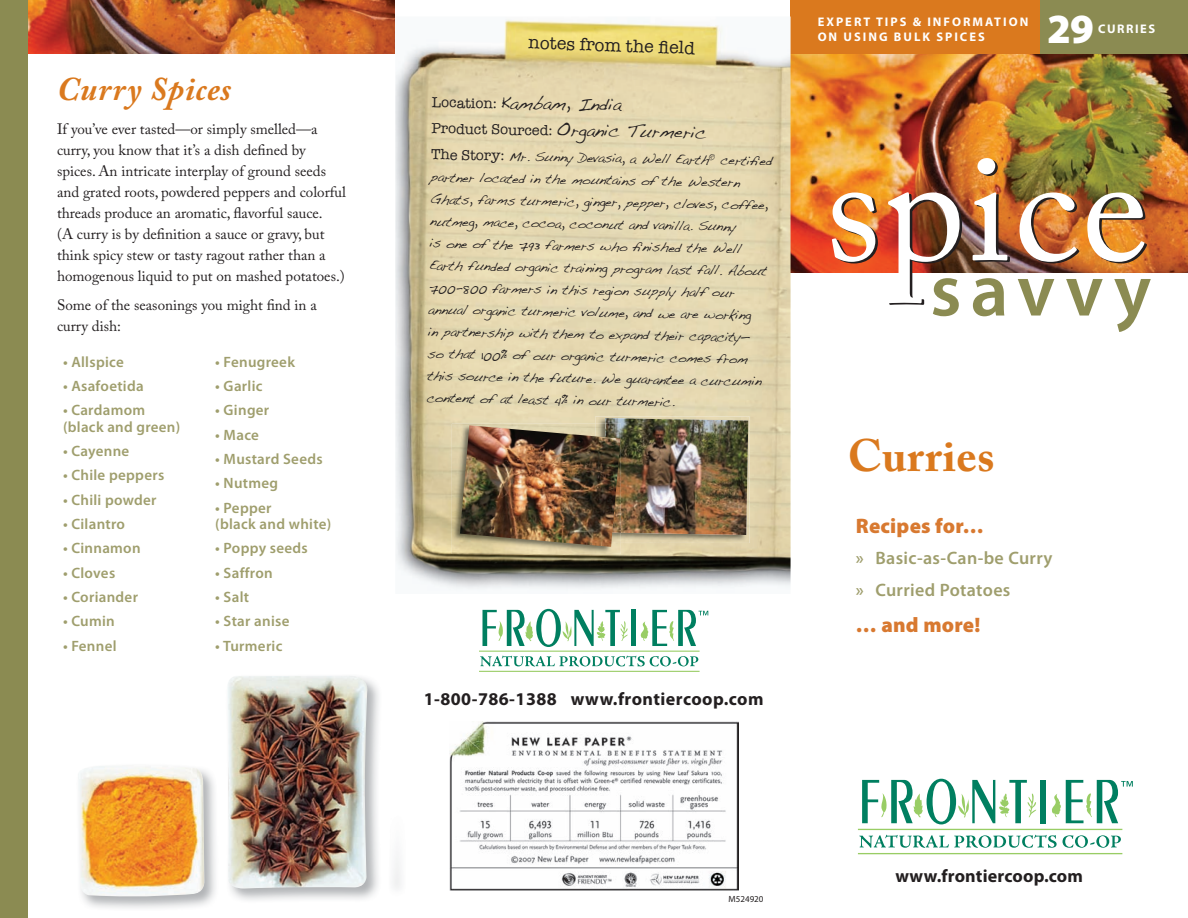
<style>
.page{position:relative;width:1188px;height:918px;background:#fff}
.page>*{position:absolute;margin:0;border:0;box-sizing:border-box;transform-origin:0 0}
.t1{font:157.35px "Adobe Caslon Pro";letter-spacing:.02em;color:#fff}
.t2{font:600 75px "Myriad Pro";letter-spacing:.13em;color:#8b8b52}
.t3{font:700 45px "Adobe Caslon Pro";letter-spacing:.01em;color:#da791e}
.t4{font:900 41.7px "Myriad Pro";color:#fff}
.t5{font:italic 700 33px "Adobe Caslon Pro";letter-spacing:.02em;color:#da791e}
.t6{font:900 21px "Myriad Pro";letter-spacing:.01em;color:#d87930}
.t7{font:700 18px "Myriad Pro";letter-spacing:.025em;color:#231f20}
.t8{font:600 18px/31.8px "Myriad Pro";letter-spacing:.02em;color:#9f9e6d}
.t9{font:18px "American Typewriter";color:#231f20}
.t10{font:17.7px "Handwriting Dakota";color:#231f20}
.t11{font:15px/21px "Adobe Caslon Pro";color:#231f20}
.t12{font:600 15px/16.5px "Myriad Pro";letter-spacing:.02em;color:#9f9e6d}
.t13{font:14.7px "American Typewriter";color:#231f20}
.t14{font:13.2px/22px "Handwriting Dakota";color:#231f20}
.t15{font:700 12.45px/15.3px "Myriad Pro";letter-spacing:.16em;color:#fff}
.t16{font:700 12.45px "Myriad Pro";letter-spacing:.12em;color:#fff}
.t17{font:9px "Myriad Pro";color:#231f20}
.s1{font-family:"American Typewriter";font-size:14.7px}
.s2{font-family:"Handwriting Dakota";font-size:17.7px}
</style>
<div class="page">
<div style="left:631px;top:610px;width:5px;height:36px;background:#007f60"></div>
<svg style="left:483px;top:609px;width:145px;height:38px"></svg>
<svg style="left:641px;top:610px;width:67px;height:36px"></svg>
<svg style="left:480px;top:656px;width:218px;height:11px"></svg>
<hr style="left:479px;top:651px;width:221px;height:1px;background:#99cd65">
<hr style="left:479px;top:671px;width:221px;height:1px;background:#99cd65">
<div style="left:1040px;top:780px;width:6px;height:43px;background:#007f60"></div>
<svg style="left:862px;top:779px;width:174px;height:45px"></svg>
<svg style="left:1052px;top:780px;width:81px;height:43px"></svg>
<svg style="left:859px;top:835px;width:198px;height:13px"></svg>
<svg style="left:1063px;top:835px;width:58px;height:13px"></svg>
<hr style="left:858px;top:829px;width:264px;height:1px;background:#99cd65">
<hr style="left:858px;top:853px;width:264px;height:1px;background:#99cd65">
<img style="left:449px;top:722px;width:289px;height:169px">
<img style="left:27px;top:0;width:368px;height:53px">
<div style="left:0;top:0;width:27px;height:918px;background:#8b8b52"></div>
<img style="left:791px;top:53px;width:397px;height:219px">
<div style="left:791px;top:0;width:397px;height:53px;background:#da791e"></div>
<div style="left:1041px;top:0;width:147px;height:53px;background:#8b8b52"></div>
<img style="left:77px;top:676px;width:314px;height:222px">
<img style="left:395px;top:16px;width:396px;height:574px">
<img style="left:595px;top:417px;width:155px;height:126px">
<img style="left:605px;top:418px;width:143px;height:117px">
<img style="left:452px;top:424px;width:169px;height:130px">
<img style="left:603px;top:424px;width:18px;height:1px">
<img style="left:460px;top:425px;width:161px;height:122px">
<h3 class="t5" style="left:57px;top:70px;width:176px">Curry Spices</h3>
<p class="t11" style="left:57px;top:118px;width:290px">If you’ve ever tasted—or simply smelled—a curry, you know that it’s a dish defined by spices. An intricate interplay of ground seeds and grated roots, powdered peppers and colorful threads produce an aromatic, flavorful sauce.<br>(A curry is by definition a sauce or gravy, but think spicy stew or tasty ragout rather than a homogenous liquid to put on mashed potatoes.)</p>
<p class="t11" style="left:57px;top:295px;width:261px">Some of the seasonings you might find in a curry dish:</p>
<p class="t12" style="left:63px;top:353px;width:62px">• Allspice</p>
<p class="t12" style="left:63px;top:377px;width:82px">• Asafoetida</p>
<p class="t12" style="left:63px;top:402px;width:119px">• Cardamom (black and green)</p>
<p class="t12" style="left:63px;top:442px;width:68px">• Cayenne</p>
<p class="t12" style="left:63px;top:467px;width:103px">• Chile peppers</p>
<p class="t12" style="left:63px;top:491px;width:95px">• Chili powder</p>
<p class="t12" style="left:63px;top:515px;width:64px">• Cilantro</p>
<p class="t12" style="left:63px;top:540px;width:79px">• Cinnamon</p>
<p class="t12" style="left:63px;top:564px;width:54px">• Cloves</p>
<p class="t12" style="left:63px;top:588px;width:77px">• Coriander</p>
<p class="t12" style="left:63px;top:613px;width:53px">• Cumin</p>
<p class="t12" style="left:63px;top:637px;width:55px">• Fennel</p>
<p class="t12" style="left:215px;top:353px;width:81px">• Fenugreek</p>
<p class="t12" style="left:215px;top:377px;width:49px">• Garlic</p>
<p class="t12" style="left:215px;top:402px;width:56px">• Ginger</p>
<p class="t12" style="left:215px;top:426px;width:45px">• Mace</p>
<p class="t12" style="left:215px;top:450px;width:109px">• Mustard Seeds</p>
<p class="t12" style="left:215px;top:475px;width:64px">• Nutmeg</p>
<p class="t12" style="left:215px;top:499px;width:118px">• Pepper<br>(black and white)</p>
<p class="t12" style="left:215px;top:540px;width:94px">• Poppy seeds</p>
<p class="t12" style="left:215px;top:564px;width:59px">• Saffron</p>
<p class="t12" style="left:215px;top:588px;width:35px">• Salt</p>
<p class="t12" style="left:215px;top:613px;width:76px">• Star anise</p>
<p class="t12" style="left:215px;top:637px;width:69px">• Turmeric</p>
<h3 class="t9" style="left:529px;top:29px;width:168px;rotate:2deg">notes from the fi eld</h3>
<h3 class="t10" style="left:432px;top:91px;width:191px;rotate:1deg"><span class="s1">Location:</span> Kambam, India</h3>
<p class="t13" style="left:432px;top:117px;width:276px;rotate:1deg">Product Sourced: <span class="s2">Organic Turmeric</span></p>
<p class="t14" style="left:431px;top:144px;width:343px;rotate:1deg"><span class="s1">The Story:</span> Mr. Sunny Devasia, a Well Earth<sup>®</sup> certifi ed partner located in the mountains of the Western Ghats, farms turmeric, ginger, pepper, cloves, coffee, nutmeg, mace, cocoa, coconut and vanilla. Sunny<br>is one of the 793 farmers who fi nished the Well Earth funded organic training program last fall. About 700-800 farmers in this region supply half our annual organic turmeric volume, and we are working<br>in partnership with them to expand their capacity—<br>so that 100% of our organic turmeric comes from this source in the future. We guarantee a curcumin content of at least 4% in our turmeric.</p>
<h3 class="t7" style="left:424px;top:688px;width:341px">1-800-786-1388 www.frontiercoop.com</h3>
<p class="t15" style="left:818px;top:14px;width:212px">EXPERT TIPS &amp; INFORMATION<br>ON USING BULK SPICES</p>
<h3 class="t4" style="left:1047px;top:5px;width:48px">29</h3>
<p class="t16" style="left:1098px;top:21px;width:58px">CURRIES</p>
<h1 class="t1" style="left:825px;top:114px;width:325px">spice</h1>
<h2 class="t2" style="left:930px;top:243px;width:223px">savvy</h2>
<h3 class="t3" style="left:848px;top:429px;width:148px">Curries</h3>
<h3 class="t6" style="left:856px;top:514px;width:129px">Recipes for…</h3>
<h3 class="t8" style="left:856px;top:542px;width:198px">» Basic-as-Can-be Curry » Curried Potatoes</h3>
<h3 class="t6" style="left:856px;top:613px;width:126px">… and more!</h3>
<p class="t17" style="left:729px;top:894px;width:36px">M524920</p>
<h3 class="t7" style="left:895px;top:865px;width:189px">www.frontiercoop.com</h3>
</div>
